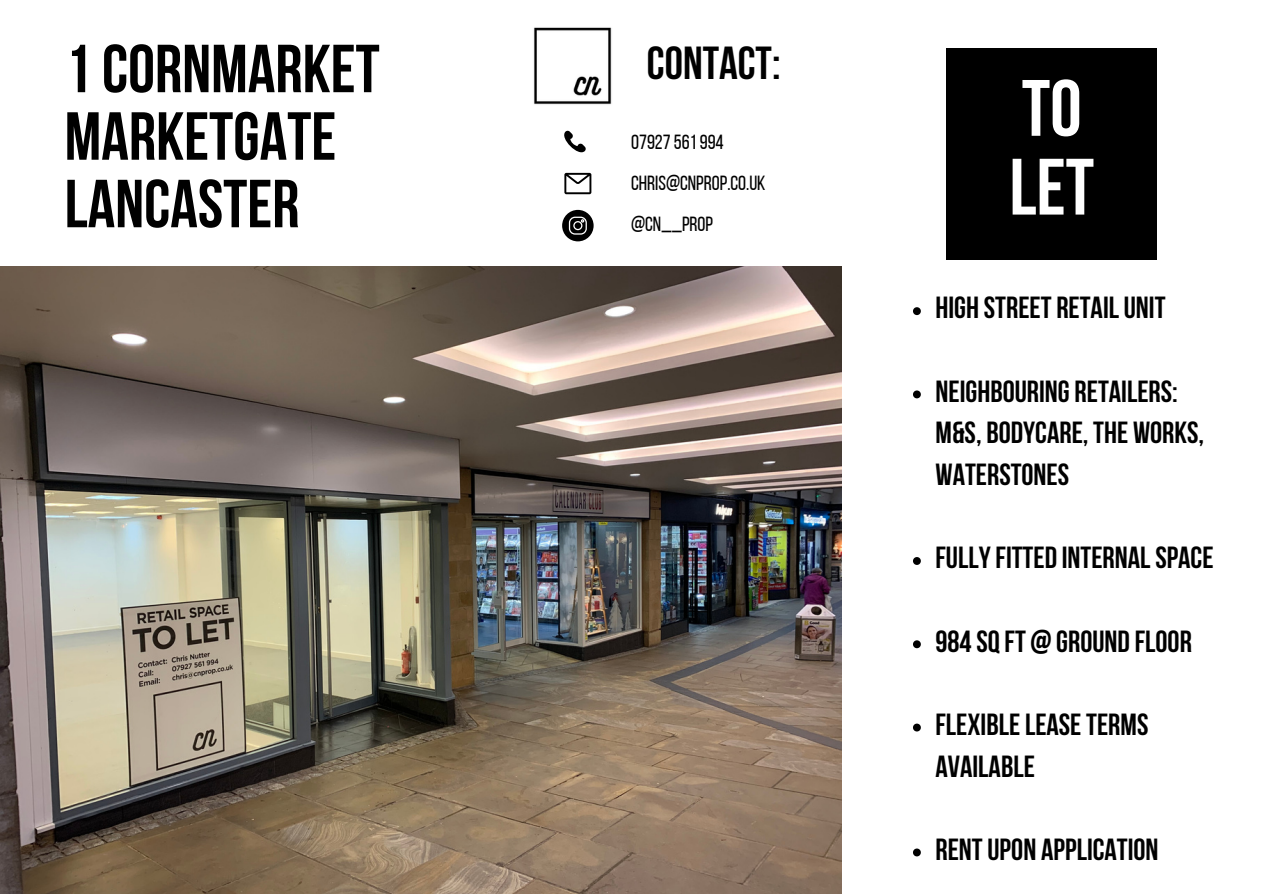
<style>
.page{position:relative;width:1263px;height:894px;background:#fff}
.page>*{position:absolute;margin:0;border:0;box-sizing:border-box;transform-origin:0 0}
.t1{font:700 79.65px "Bebas Neue";color:#fff}
.t2{font:700 67.8px "Bebas Neue";color:#000}
.t3{font:700 46.05px "Bebas Neue";color:#000}
.t4{font:700 30.45px/41.5px "Bebas Neue";color:#000}
.t5{font:20.4px "Bebas Neue";color:#000}
</style>
<div class="page">
<svg style="left:564px;top:130px;width:22px;height:23px"></svg>
<svg style="left:564px;top:173px;width:27px;height:21px"></svg>
<svg style="left:562px;top:210px;width:32px;height:31px"></svg>
<img style="left:534px;top:27px;width:78px;height:78px">
<div style="left:946px;top:48px;width:211px;height:211px;background:#000"></div>
<img style="left:0;top:266px;width:841px;height:627px">
<svg style="left:913px;top:307px;width:8px;height:8px"></svg>
<svg style="left:913px;top:390px;width:8px;height:8px"></svg>
<svg style="left:913px;top:557px;width:8px;height:7px"></svg>
<svg style="left:913px;top:640px;width:8px;height:8px"></svg>
<svg style="left:913px;top:723px;width:8px;height:8px"></svg>
<svg style="left:913px;top:848px;width:8px;height:8px"></svg>
<p class="t2" style="left:65px;top:41px;width:317px">1 CORNMARKET</p>
<p class="t2" style="left:65px;top:109px;width:273px">MARKETGATE</p>
<p class="t2" style="left:65px;top:176px;width:236px">LANCASTER</p>
<p class="t3" style="left:647px;top:45px;width:135px">CONTACT:</p>
<p class="t5" style="left:631px;top:134px;width:94px">07927561994</p>
<p class="t5" style="left:631px;top:174px;width:136px">CHRIS@CNPROP.CO.UK</p>
<p class="t5" style="left:631px;top:215px;width:83px">@CN__PROP</p>
<p class="t1" style="left:1022px;top:76px;width:61px">TO</p>
<p class="t1" style="left:1009px;top:155px;width:86px">LET</p>
<p class="t4" style="left:935px;top:290px;width:232px">HIGH STREET RETAILUNIT</p>
<p class="t4" style="left:935px;top:373px;width:270px">NEIGHBOURING RETAILERS:<br>M&amp;S, BODYCARE, THE WORKS,<br>WATERSTONES</p>
<p class="t4" style="left:935px;top:539px;width:280px">FULLYFITTED INTERNALSPACE</p>
<p class="t4" style="left:935px;top:623px;width:258px">984SQFT@GROUND FLOOR</p>
<p class="t4" style="left:935px;top:706px;width:214px">FLEXIBLELEASETERMS<br>AVAILABLE</p>
<p class="t4" style="left:935px;top:831px;width:225px">RENTUPON APPLICATION</p>
</div>
